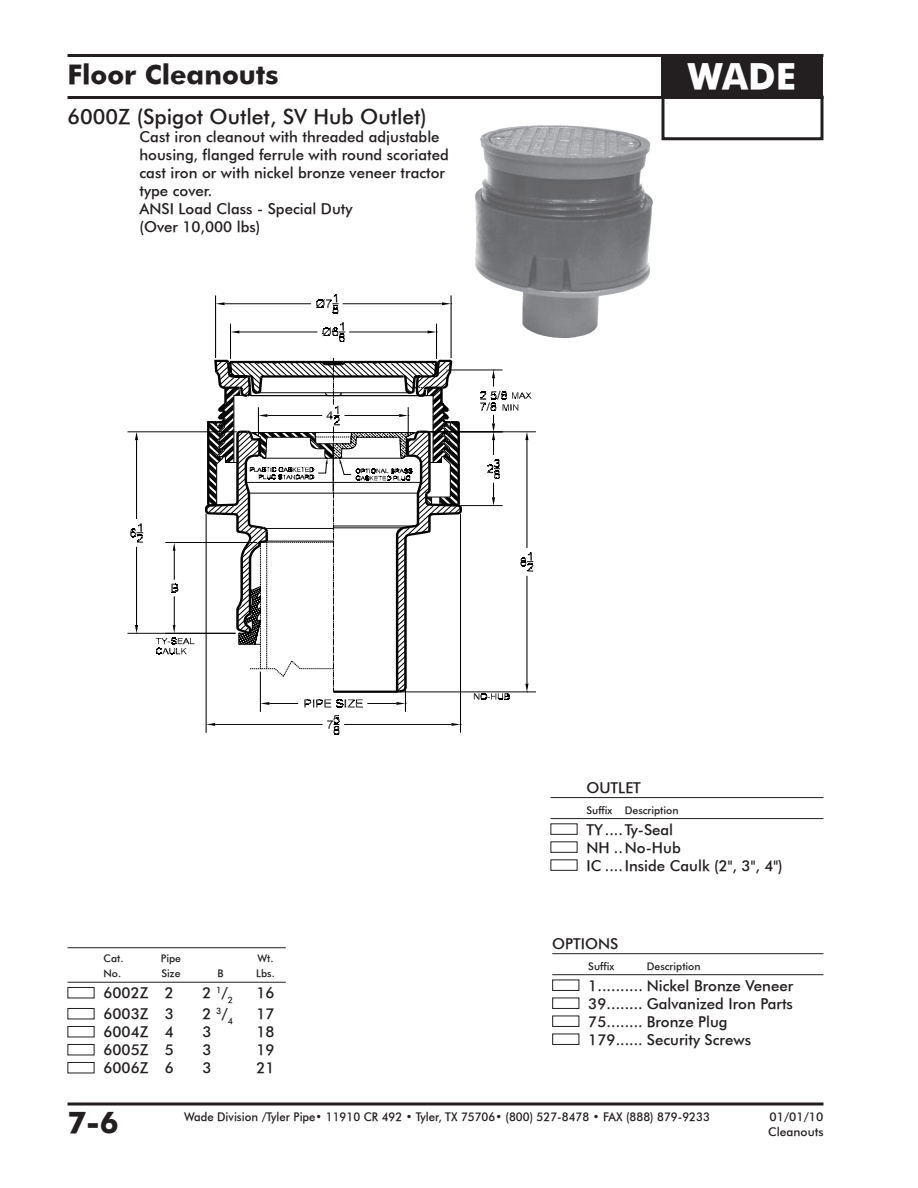
<style>
.page{position:relative;width:918px;height:1188px;background:#fff}
.page>*{position:absolute;margin:0;border:0;box-sizing:border-box;transform-origin:0 0}
.t1{font:36px "Futura Bold BT";color:#fff}
.t2{font:30px "Futura Bold BT";color:#231f20}
.t3{font:27px "Futura Bold BT";color:#231f20}
.t4{font:21px "Futura Medium BT";color:#231f20}
.t5{font:15px/18px "Futura Medium BT";color:#231f20}
.t6{font:12px "Futura Medium BT";color:#231f20;scale:.95 1}
.t7{font:12px "Futura Medium BT";color:#231f20}
.t8{font:10.5px "Futura Medium BT";color:#231f20}
</style>
<div class="page">
<hr style="left:68px;top:96px;width:756px;height:3px;background:#231f20">
<hr style="left:68px;top:54px;width:756px;height:3px;background:#231f20">
<svg style="left:68px;top:1102px;width:756px;height:4px;background:#595657"></svg>
<div style="left:662px;top:96px;width:162px;height:44px;border:3px solid #231f20"></div>
<div style="left:662px;top:54px;width:162px;height:45px;background:#231f20"></div>
<img style="left:475px;top:125px;width:178px;height:213px">
<hr style="left:68px;top:947px;width:218px;height:1px;background:#231f20">
<hr style="left:68px;top:982px;width:218px;height:1px;background:#231f20">
<div style="left:68px;top:987px;width:26px;height:11px;border:1px solid #231f20"></div>
<div style="left:68px;top:1008px;width:26px;height:11px;border:1px solid #231f20"></div>
<div style="left:68px;top:1026px;width:26px;height:11px;border:1px solid #231f20"></div>
<div style="left:68px;top:1044px;width:26px;height:11px;border:1px solid #231f20"></div>
<div style="left:68px;top:1062px;width:26px;height:11px;border:1px solid #231f20"></div>
<hr style="left:552px;top:953px;width:272px;height:1px;background:#231f20">
<hr style="left:552px;top:974px;width:272px;height:1px;background:#231f20">
<div style="left:552px;top:980px;width:27px;height:11px;border:1px solid #231f20"></div>
<div style="left:552px;top:998px;width:27px;height:11px;border:1px solid #231f20"></div>
<div style="left:552px;top:1016px;width:27px;height:11px;border:1px solid #231f20"></div>
<div style="left:552px;top:1034px;width:27px;height:11px;border:1px solid #231f20"></div>
<hr style="left:550px;top:797px;width:274px;height:1px;background:#231f20">
<hr style="left:550px;top:818px;width:274px;height:1px;background:#231f20">
<div style="left:550px;top:823px;width:28px;height:12px;border:1px solid #231f20"></div>
<div style="left:550px;top:841px;width:28px;height:12px;border:1px solid #231f20"></div>
<div style="left:550px;top:859px;width:28px;height:12px;border:1px solid #231f20"></div>
<hr style="left:429px;top:432px;width:107px;height:1px;background:#000">
<hr style="left:400px;top:692px;width:136px;height:1px;background:#000">
<hr style="left:128px;top:432px;width:109px;height:1px;background:#000">
<hr style="left:128px;top:633px;width:108px;height:1px;background:#000">
<hr style="left:136px;top:440px;width:1px;height:79px;background:#000">
<hr style="left:136px;top:547px;width:1px;height:78px;background:#000">
<svg style="left:135px;top:432px;width:3px;height:8px"></svg>
<svg style="left:130px;top:523px;width:13px;height:20px"></svg>
<svg style="left:135px;top:625px;width:3px;height:9px"></svg>
<hr style="left:215px;top:295px;width:1px;height:63px;background:#000">
<hr style="left:451px;top:295px;width:1px;height:63px;background:#000">
<hr style="left:225px;top:304px;width:86px;height:1px;background:#000">
<hr style="left:343px;top:304px;width:99px;height:1px;background:#000">
<svg style="left:216px;top:302px;width:9px;height:3px"></svg>
<svg style="left:316px;top:294px;width:23px;height:20px"></svg>
<svg style="left:442px;top:302px;width:10px;height:3px"></svg>
<svg style="left:156px;top:322px;width:377px;height:413px"></svg>
<h3 class="t3" style="left:68px;top:58px;width:213px">Floor Cleanouts</h3>
<h3 class="t4" style="left:68px;top:104px;width:361px">6000Z (Spigot Outlet, SV Hub Outlet)</h3>
<p class="t5" style="left:139px;top:128px;width:311px">Cast iron cleanout with threaded adjustable housing, flanged ferrule with round scoriated cast iron or with nickel bronze veneer tractor type cover.<br>ANSI Load Class - Special Duty<br>(Over 10,000 lbs)</p>
<h1 class="t1" style="left:688px;top:54px;width:110px">WADE</h1>
<p class="t8" style="left:104px;top:952px;width:22px">Cat.</p>
<p class="t8" style="left:161px;top:952px;width:22px">Pipe</p>
<p class="t8" style="left:257px;top:952px;width:18px">Wt.</p>
<p class="t8" style="left:104px;top:967px;width:19px">No.</p>
<p class="t8" style="left:161px;top:967px;width:21px">Size</p>
<p class="t8" style="left:217px;top:967px;width:8px">B</p>
<p class="t8" style="left:256px;top:967px;width:20px">Lbs.</p>
<p class="t5" style="left:104px;top:984px;width:72px">6002Z 2</p>
<p class="t5" style="left:202px;top:984px;width:32px">2 <sup>1</sup>/<sub>2</sub></p>
<p class="t5" style="left:256px;top:984px;width:20px">16</p>
<p class="t5" style="left:104px;top:1005px;width:72px">6003Z 3</p>
<p class="t5" style="left:202px;top:1005px;width:32px">2 <sup>3</sup>/<sub>4</sub></p>
<p class="t5" style="left:256px;top:1005px;width:20px">17</p>
<p class="t5" style="left:104px;top:1023px;width:72px">6004Z 4</p>
<p class="t5" style="left:202px;top:1023px;width:11px">3</p>
<p class="t5" style="left:256px;top:1023px;width:20px">18</p>
<p class="t5" style="left:104px;top:1041px;width:72px">6005Z 5</p>
<p class="t5" style="left:202px;top:1041px;width:11px">3</p>
<p class="t5" style="left:256px;top:1041px;width:20px">19</p>
<p class="t5" style="left:104px;top:1059px;width:72px">6006Z 6</p>
<p class="t5" style="left:202px;top:1059px;width:11px">3</p>
<p class="t5" style="left:256px;top:1059px;width:20px">21</p>
<p class="t5" style="left:586px;top:778px;width:56px">OUTLET</p>
<p class="t8" style="left:587px;top:804px;width:94px">Suffix Description</p>
<p class="t5" style="left:586px;top:820px;width:198px">TY....Ty-Seal<br>NH ..No-Hub<br>IC ....Inside Caulk (2", 3", 4")</p>
<p class="t5" style="left:552px;top:934px;width:68px">OPTIONS</p>
<p class="t8" style="left:588px;top:960px;width:27px">Suffix</p>
<p class="t8" style="left:647px;top:960px;width:55px">Description</p>
<p class="t5" style="left:588px;top:976px;width:207px">1.......... Nickel Bronze Veneer<br>39........ Galvanized Iron Parts<br>75........ Bronze Plug<br>179...... Security Screws</p>
<h2 class="t2" style="left:68px;top:1104px;width:53px">7-6</h2>
<p class="t6" style="left:184px;top:1109px;width:555px">Wade Division /Tyler Pipe• 11910 CR 492 • Tyler, TX 75706• (800) 527-8478 • FAX (888) 879-9233</p>
<p class="t7" style="left:770px;top:1109px;width:55px">01/01/10</p>
<p class="t7" style="left:768px;top:1124px;width:57px">Cleanouts</p>
</div>
